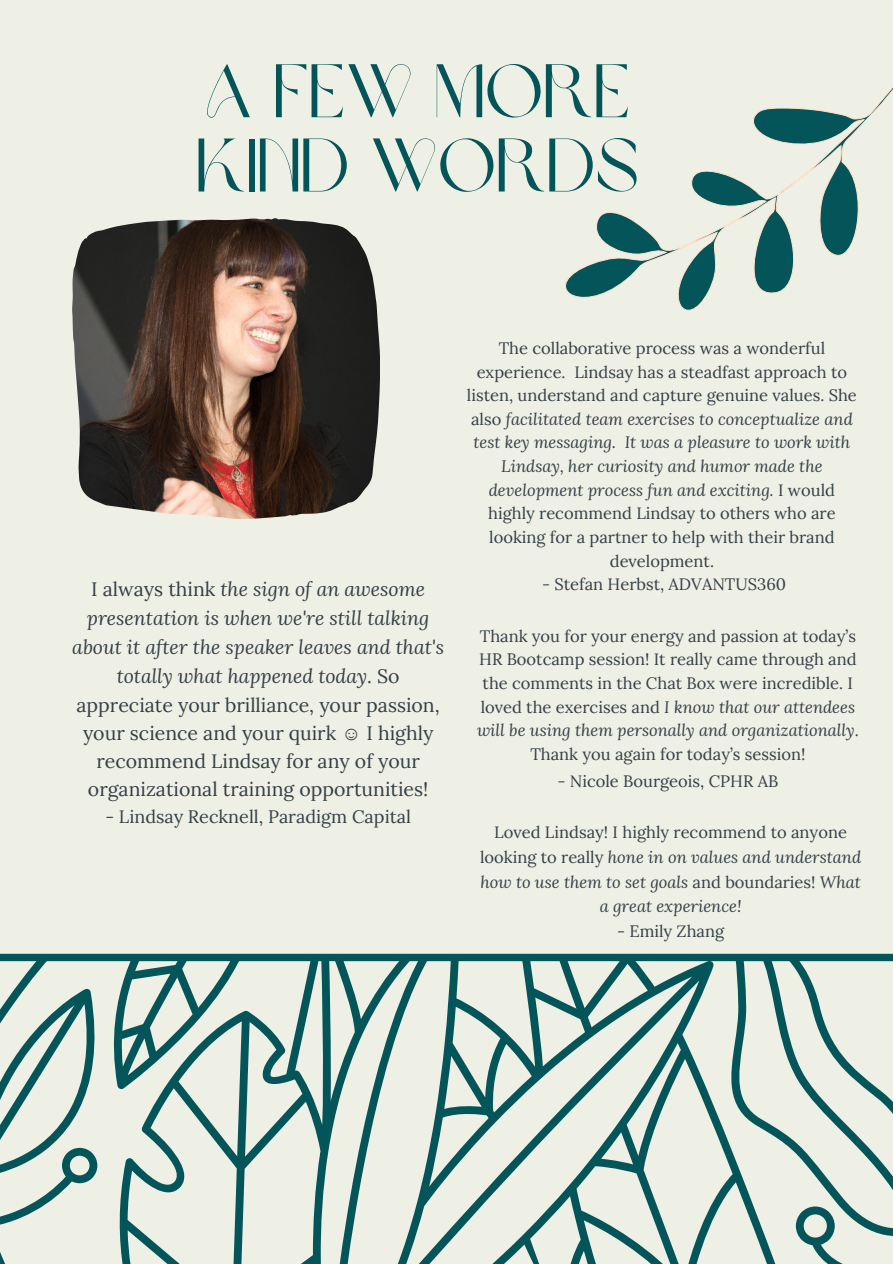
<style>
.page{position:relative;width:893px;height:1264px;background:#fff}
.page>*{position:absolute;margin:0;border:0;box-sizing:border-box;transform-origin:0 0}
.t1{font:75px "Brown Sugar";color:#035559}
.t2{font:19.5px/28.7px "Lora";color:#343f46;text-align:center}
.t3{font:18px "Lora";color:#343f46}
.t4{font:16.5px/23.7px "Lora";color:#343f46;text-align:center}
.t5{font:italic 16.5px/24.8px "Lora";color:#343f46;text-align:center}
.s1{font-style:italic}
.s2{font-family:"Liberation Serif"}
.s3{font-style:normal}
</style>
<div class="page">
<div style="left:0;top:0;width:892px;height:1263px;background:#eeefe5"></div>
<svg style="left:0;top:956px;width:892px;height:307px"></svg>
<svg style="left:565px;top:88px;width:327px;height:223px"></svg>
<img style="left:72px;top:218px;width:308px;height:301px">
<p class="t1" style="left:204px;top:61px;width:428px">A FEW MORE</p>
<p class="t1" style="left:196px;top:135px;width:444px">KIND WORDS</p>
<p class="t2" style="left:72px;top:574px;width:373px">I always think <span class="s1">the sign of an awesome presentation is when we're still talking about it after the speaker leaves and that's totally what happened today</span>. So appreciate your brilliance, your passion, your science and your quirk <span class="s2">☺️</span> I highly recommend Lindsay for any of your organizational training opportunities!</p>
<p class="t3" style="left:105px;top:805px;width:307px">- Lindsay Recknell, Paradigm Capital</p>
<p class="t4" style="left:467px;top:336px;width:391px">The collaborative process was a wonderful experience. Lindsay has a steadfast approach to listen, understand and capture genuine values. She also <span class="s1">facilitated team exercises to conceptualize and test key messaging. It was a pleasure to work with Lindsay, her curiosity and humor made the development process fun and exciting.</span> I would highly recommend Lindsay to others who are looking for a partner to help with their brand development.</p>
<p class="t4" style="left:542px;top:572px;width:246px">- Stefan Herbst, ADVANTUS360</p>
<p class="t4" style="left:477px;top:624px;width:383px">Thank you for your energy and passion at today’s HR Bootcamp session! It really came through and the comments in the Chat Box were incredible. I loved the exercises and <span class="s1">I know that our attendees will be using them personally and organizationally</span>.<br>Thank you again for today’s session!</p>
<p class="t4" style="left:557px;top:769px;width:222px">- Nicole Bourgeois, CPHR AB</p>
<p class="t5" style="left:480px;top:819px;width:382px"><span class="s3">Loved Lindsay! I highly recommend to anyone looking to really</span> hone in on values and understand how to use them to set goals <span class="s3">and boundaries!</span> What a great experience!</p>
<p class="t4" style="left:617px;top:919px;width:109px">- Emily Zhang</p>
</div>
